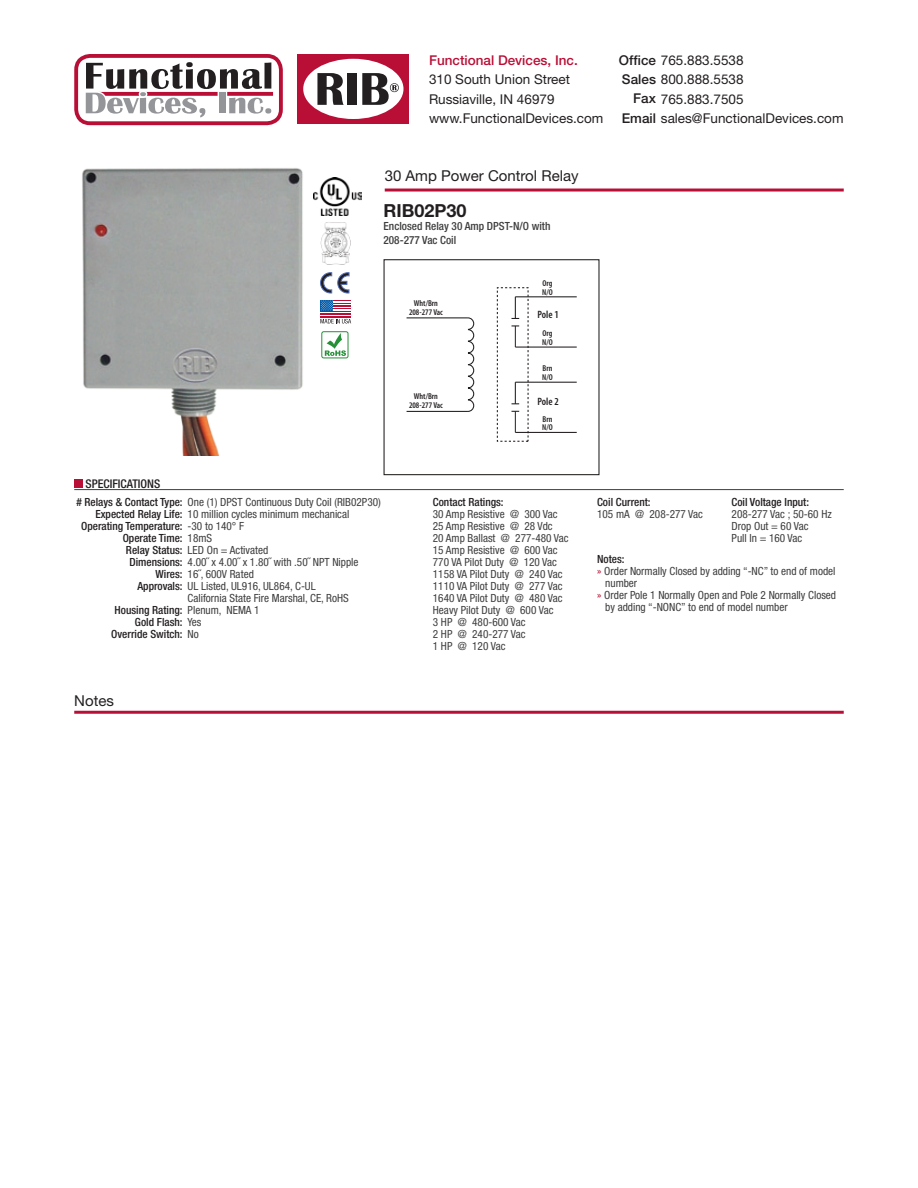
<style>
.page{position:relative;width:918px;height:1188px;background:#fff}
.page>*{position:absolute;margin:0;border:0;box-sizing:border-box;transform-origin:0 0}
.t1{font:700 18px "Helvetica Neue";color:#231f20}
.t2{font:15px "Helvetica Neue";color:#231f20}
.t3{font:13.5px/19.5px "Helvetica Neue";color:#231f20}
.t4{font:500 13.5px "Helvetica Neue";color:#b90f36}
.t5{font:500 condensed 12px "Helvetica Neue";color:#231f20}
.t6{font:condensed 11.25px/12px "Helvetica Neue";color:#3e3e3f}
.t7{font:500 condensed 11.25px "Helvetica Neue";color:#231f20}
.t8{font:500 condensed 11.25px/13.5px "Helvetica Neue";color:#3e3e3f}
.t9{font:600 condensed 10.65px "Myriad Pro";color:#231f20}
.t10{font:600 condensed 8.55px/8.6px "Myriad Pro";color:#231f20}
.s1{font-weight:500}
.s2{font-weight:500;color:#231f20}
.s3{font-weight:400;color:#3e3e3f}
.s4{color:#b90f36}
</style>
<div class="page">
<hr style="left:74px;top:711px;width:770px;height:3px;background:#b90f36">
<svg style="left:74px;top:54px;width:209px;height:71px"></svg>
<div style="left:298px;top:54px;width:111px;height:70px;background:#b90f36"></div>
<div style="left:303px;top:59px;width:101px;height:60px;background:#fff;border-radius:50%"></div>
<svg style="left:317px;top:73px;width:27px;height:32px"></svg>
<div style="left:348px;top:73px;width:9px;height:32px;background:#231f20"></div>
<svg style="left:362px;top:73px;width:37px;height:32px"></svg>
<div style="left:384px;top:259px;width:216px;height:216px;border:1px solid #231f20"></div>
<hr style="left:407px;top:317px;width:61px;height:1px;background:#231f20">
<svg style="left:467px;top:317px;width:8px;height:95px"></svg>
<hr style="left:407px;top:411px;width:61px;height:1px;background:#231f20">
<hr style="left:515px;top:296px;width:62px;height:1px;background:#231f20">
<hr style="left:515px;top:347px;width:62px;height:1px;background:#231f20">
<svg style="left:512px;top:297px;width:7px;height:22px"></svg>
<svg style="left:512px;top:325px;width:7px;height:22px"></svg>
<hr style="left:515px;top:382px;width:62px;height:1px;background:#231f20">
<hr style="left:515px;top:432px;width:62px;height:1px;background:#231f20">
<svg style="left:512px;top:382px;width:7px;height:22px"></svg>
<svg style="left:512px;top:411px;width:7px;height:21px"></svg>
<img style="left:82px;top:168px;width:221px;height:287px">
<hr style="left:385px;top:189px;width:459px;height:3px;background:#b90f36">
<div style="left:75px;top:479px;width:8px;height:9px;background:#b90f36"></div>
<img style="left:314px;top:177px;width:47px;height:39px">
<img style="left:320px;top:222px;width:30px;height:43px">
<svg style="left:338px;top:273px;width:11px;height:20px"></svg>
<svg style="left:321px;top:273px;width:11px;height:20px"></svg>
<div style="left:320px;top:300px;width:14px;height:11px;background:#0158a5"></div>
<hr style="left:320px;top:311px;width:31px;height:1px;background:#b90f36">
<hr style="left:320px;top:314px;width:31px;height:1px;background:#b90f36">
<hr style="left:320px;top:316px;width:31px;height:2px;background:#b90f36">
<svg style="left:320px;top:319px;width:31px;height:5px"></svg>
<svg style="left:321px;top:300px;width:30px;height:11px"></svg>
<svg style="left:325px;top:333px;width:21px;height:23px"></svg>
<div style="left:321px;top:331px;width:27px;height:27px;border:1px solid #269039;border-radius:2px"></div>
<hr style="left:74px;top:489px;width:770px;height:1px;background:#3e3e3f">
<p class="t5" style="left:86px;top:476px;width:76px">SPECIFICATIONS</p>
<p class="t4" style="left:429px;top:52px;width:150px">Functional Devices, Inc.</p>
<p class="t3" style="left:429px;top:69px;width:176px">310 South Union Street<br>Russiaville, IN 46979 www.FunctionalDevices.com</p>
<p class="t3" style="left:619px;top:50px;width:126px"><span class="s1">Office</span> 765.883.5538</p>
<p class="t3" style="left:622px;top:69px;width:123px"><span class="s1">Sales</span> 800.888.5538</p>
<p class="t3" style="left:633px;top:89px;width:112px"><span class="s1">Fax</span> 765.883.7505</p>
<p class="t3" style="left:622px;top:108px;width:223px"><span class="s1">Email</span> sales@FunctionalDevices.com</p>
<h2 class="t2" style="left:385px;top:166px;width:195px">30 Amp Power Control Relay</h2>
<h1 class="t1" style="left:384px;top:199px;width:85px">RIB02P30</h1>
<p class="t8" style="left:384px;top:219px;width:168px">Enclosed Relay 30 Amp DPST-N/O with<br>208-277 Vac Coil</p>
<p class="t10" style="left:409px;top:299px;width:35px;text-align:center">Wht/Brn<br>208-277 Vac</p>
<p class="t10" style="left:409px;top:392px;width:35px;text-align:center">Wht/Brn<br>208-277 Vac</p>
<p class="t10" style="left:542px;top:279px;width:12px">Org<br>N/O</p>
<p class="t10" style="left:542px;top:329px;width:12px">Org<br>N/O</p>
<p class="t10" style="left:542px;top:364px;width:12px">Brn<br>N/O</p>
<p class="t10" style="left:542px;top:414px;width:12px">Brn<br>N/O</p>
<p class="t9" style="left:537px;top:308px;width:23px">Pole 1</p>
<p class="t9" style="left:537px;top:395px;width:23px">Pole 2</p>
<p class="t6" style="left:76px;top:496px;width:306px"><span class="s2"># Relays &amp; Contact Type:</span> One (1) DPST Continuous Duty Coil (RIB02P30)</p>
<p class="t6" style="left:95px;top:508px;width:255px"><span class="s2">Expected Relay Life:</span> 10 million cycles minimum mechanical</p>
<p class="t7" style="left:81px;top:519px;width:164px">Operating Temperature: <span class="s3">-30 to 140° F</span></p>
<p class="t7" style="left:123px;top:531px;width:91px">Operate Time: <span class="s3">18mS</span></p>
<p class="t6" style="left:126px;top:544px;width:144px"><span class="s2">Relay Status:</span> LED On = Activated</p>
<p class="t6" style="left:130px;top:556px;width:231px"><span class="s2">Dimensions:</span> 4.00˝ x 4.00˝ x 1.80˝ with .50˝ NPT Nipple</p>
<p class="t6" style="left:156px;top:568px;width:100px"><span class="s2">Wires:</span> 16˝, 600V Rated</p>
<p class="t6" style="left:137px;top:580px;width:180px"><span class="s2">Approvals:</span> UL Listed, UL916, UL864, C-UL</p>
<p class="t7" style="left:115px;top:603px;width:147px">Housing Rating: <span class="s3">Plenum, NEMA 1</span></p>
<p class="t7" style="left:135px;top:615px;width:68px">Gold Flash: <span class="s3">Yes</span></p>
<p class="t7" style="left:111px;top:627px;width:89px">Override Switch: <span class="s3">No</span></p>
<p class="t6" style="left:188px;top:592px;width:163px">California State Fire Marshal, CE, RoHS</p>
<h2 class="t2" style="left:74px;top:691px;width:41px">Notes</h2>
<p class="t7" style="left:433px;top:496px;width:72px">Contact Ratings:</p>
<p class="t6" style="left:433px;top:508px;width:137px">30 Amp Resistive @ 300 Vac<br>25 Amp Resistive @ 28 Vdc<br>20 Amp Ballast @ 277-480 Vac<br>15 Amp Resistive @ 600 Vac<br>770 VA Pilot Duty @ 120 Vac<br>1158 VA Pilot Duty @ 240 Vac<br>1110 VA Pilot Duty @ 277 Vac<br>1640 VA Pilot Duty @ 480 Vac<br>Heavy Pilot Duty @ 600 Vac<br>3 HP @ 480-600 Vac<br>2 HP @ 240-277 Vac<br>1 HP @ 120 Vac</p>
<p class="t7" style="left:597px;top:496px;width:55px">Coil Current:</p>
<p class="t6" style="left:597px;top:508px;width:107px">105 mA @ 208-277 Vac</p>
<p class="t7" style="left:732px;top:496px;width:79px">Coil Voltage Input:</p>
<p class="t6" style="left:732px;top:508px;width:102px">208-277 Vac ; 50-60 Hz<br>Drop Out = 60 Vac<br>Pull In = 160 Vac</p>
<p class="t7" style="left:597px;top:552px;width:29px">Notes:</p>
<p class="t6" style="left:597px;top:565px;width:240px"><span class="s4">»</span> Order Normally Closed by adding “-NC” to end of model</p>
<p class="t6" style="left:605px;top:577px;width:34px">number</p>
<p class="t6" style="left:597px;top:589px;width:240px"><span class="s4">»</span> Order Pole 1 Normally Open and Pole 2 Normally Closed</p>
<p class="t6" style="left:605px;top:601px;width:184px">by adding “-NONC” to end of model number</p>
</div>
